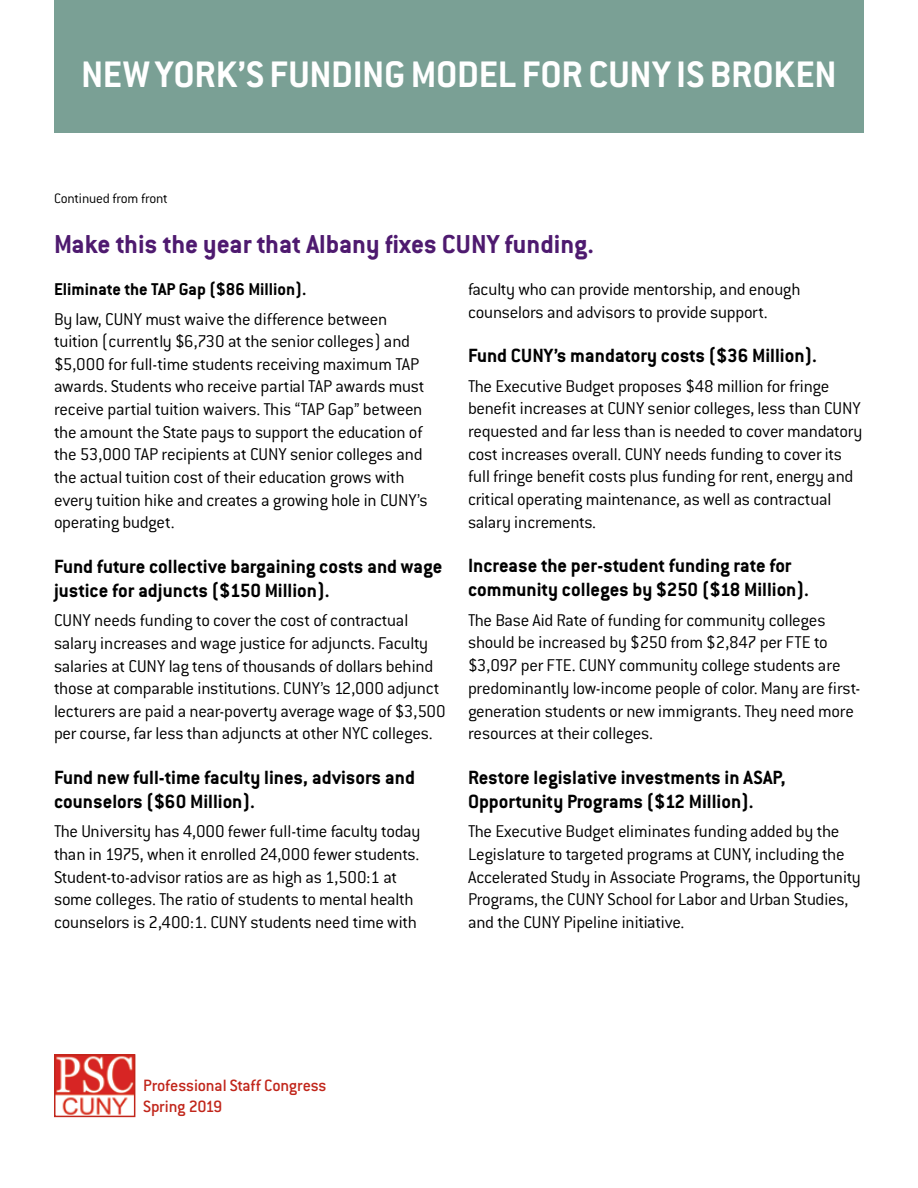
<style>
.page{position:relative;width:918px;height:1188px;background:#fff}
.page>*{position:absolute;margin:0;border:0;box-sizing:border-box;transform-origin:0 0}
.t1{font:700 40.5px "Conduit ITC";letter-spacing:-.01em;color:#fff}
.t2{font:700 28.5px "Conduit ITC";color:#4e1a6f}
.t3{font:700 21px/24.2px "Conduit ITC";color:#000}
.t4{font:300 18.75px/22.6px "Conduit ITC";letter-spacing:-.015em;color:#000}
.t5{font:700 18.75px "Conduit ITC";color:#000}
.t6{font:500 18px/21px "Conduit ITC";letter-spacing:-.01em;color:#c1261b}
.t7{font:300 15px "Conduit ITC";letter-spacing:-.015em;color:#000}
</style>
<div class="page">
<div style="left:54px;top:0;width:810px;height:133px;background:#7aa095"></div>
<img style="left:57px;top:1057px;width:75px;height:57px">
<div style="left:54px;top:1054px;width:81px;height:63px;border:2px solid #c1261b"></div>
<h1 class="t1" style="left:81px;top:50px;width:757px">NEW YORK’S FUNDING MODEL FOR CUNY IS BROKEN</h1>
<p class="t7" style="left:54px;top:190px;width:115px">Continued from front</p>
<h2 class="t2" style="left:54px;top:228px;width:542px">Make this the year that Albany fixes CUNY funding.</h2>
<p class="t5" style="left:54px;top:278px;width:254px">Eliminate the TAP Gap ($86 Million).</p>
<p class="t4" style="left:54px;top:307px;width:375px">By law, CUNY must waive the difference between tuition (currently $6,730 at the senior colleges) and $5,000 for full-time students receiving maximum TAP awards. Students who receive partial TAP awards must receive partial tuition waivers. This “TAP Gap” between the amount the State pays to support the education of the 53,000 TAP recipients at CUNY senior colleges and the actual tuition cost of their education grows with every tuition hike and creates a growing hole in CUNY’s operating budget.</p>
<p class="t3" style="left:54px;top:554px;width:390px">Fund future collective bargaining costs and wage justice for adjuncts ($150 Million).</p>
<p class="t4" style="left:54px;top:609px;width:393px">CUNY needs funding to cover the cost of contractual salary increases and wage justice for adjuncts. Faculty salaries at CUNY lag tens of thousands of dollars behind those at comparable institutions. CUNY’s 12,000 adjunct lecturers are paid a near-poverty average wage of $3,500 per course, far less than adjuncts at other NYC colleges.</p>
<p class="t3" style="left:54px;top:765px;width:363px">Fund new full-time faculty lines, advisors and counselors ($60 Million).</p>
<p class="t4" style="left:54px;top:820px;width:368px">The University has 4,000 fewer full-time faculty today than in 1975, when it enrolled 24,000 fewer students.<br>Student-to-advisor ratios are as high as 1,500:1 at some colleges. The ratio of students to mental health counselors is 2,400:1. CUNY students need time with</p>
<p class="t4" style="left:468px;top:278px;width:334px">faculty who can provide mentorship, and enough counselors and advisors to provide support.</p>
<p class="t3" style="left:468px;top:343px;width:351px">Fund CUNY’s mandatory costs ($36 Million).</p>
<p class="t4" style="left:468px;top:375px;width:396px">The Executive Budget proposes $48 million for fringe benefit increases at CUNY senior colleges, less than CUNY requested and far less than is needed to cover mandatory cost increases overall. CUNY needs funding to cover its full fringe benefit costs plus funding for rent, energy and critical operating maintenance, as well as contractual salary increments.</p>
<p class="t3" style="left:468px;top:553px;width:343px">Increase the per-student funding rate for community colleges by $250 ($18 Million).</p>
<p class="t4" style="left:468px;top:609px;width:394px">The Base Aid Rate of funding for community colleges should be increased by $250 from $2,847 per FTE to $3,097 per FTE. CUNY community college students are predominantly low-income people of color. Many are first&shy;generation students or new immigrants. They need more resources at their colleges.</p>
<p class="t3" style="left:468px;top:765px;width:319px">Restore legislative investments in ASAP,<br>Opportunity Programs ($12 Million).</p>
<p class="t4" style="left:468px;top:820px;width:394px">The Executive Budget eliminates funding added by the Legislature to targeted programs at CUNY, including the Accelerated Study in Associate Programs, the Opportunity Programs, the CUNY School for Labor and Urban Studies, and the CUNY Pipeline initiative.</p>
<p class="t6" style="left:143px;top:1075px;width:185px">Professional Staff Congress<br>Spring 2019</p>
</div>
